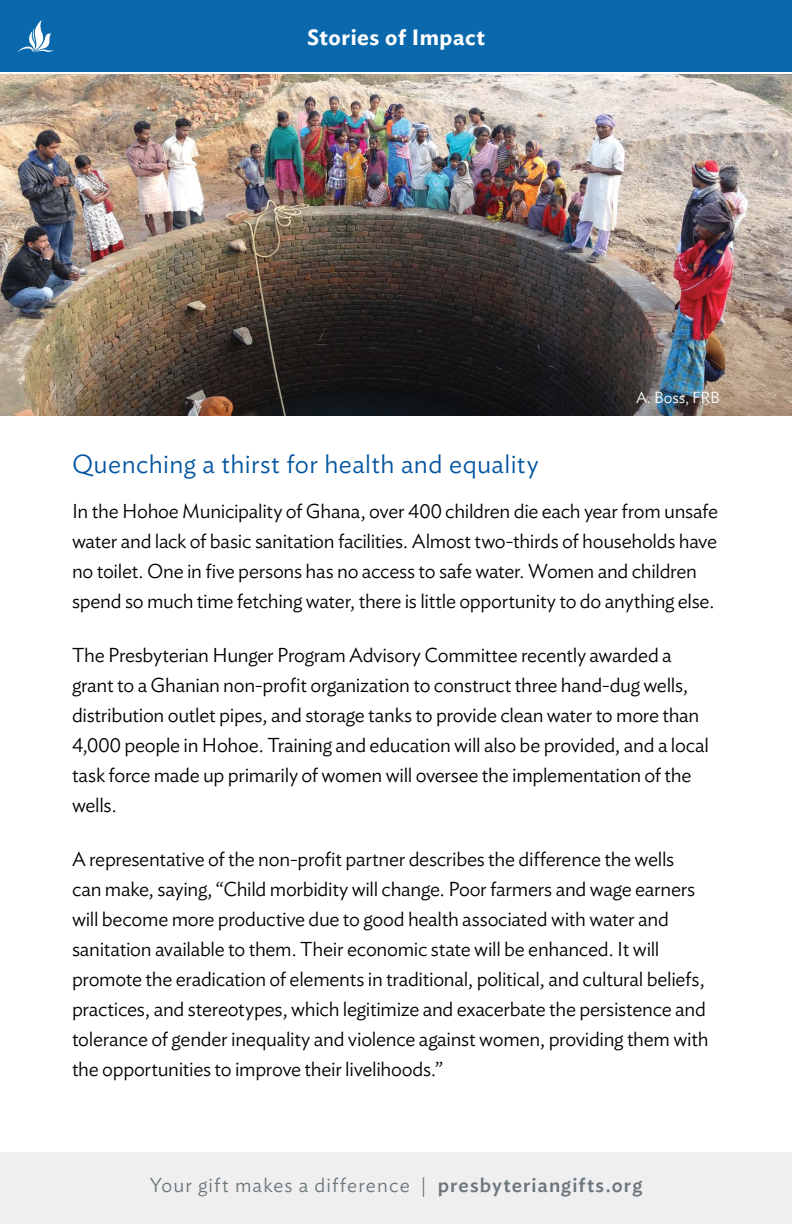
<style>
.page{position:relative;width:792px;height:1224px;background:#fff}
.page>*{position:absolute;margin:0;border:0;box-sizing:border-box;transform-origin:0 0}
.t1{font:300 26px "Ideal Sans";letter-spacing:.015em;color:#0054a0}
.t2{font:600 22px "Ideal Sans";color:#fff}
.t3{font:300 20px/30px "Ideal Sans";letter-spacing:-.015em;color:#000}
.t4{font:300 20px "Ideal Sans";letter-spacing:.055em;color:#6b767c}
.t5{font:300 16px "Ideal Sans";color:#fff}
.s1{font-weight:500}
</style>
<div class="page">
<img style="left:0;top:74px;width:792px;height:342px">
<div style="left:0;top:0;width:792px;height:72px;background:#0a69ad"></div>
<div style="left:0;top:1152px;width:792px;height:72px;background:#f0eff0"></div>
<svg style="left:18px;top:20px;width:35px;height:32px"></svg>
<p class="t2" style="left:307px;top:20px;width:179px">Stories of I mpact</p>
<p class="t5" style="left:636px;top:385px;width:85px">A. Boss, FRB</p>
<h1 class="t1" style="left:72px;top:444px;width:468px">Quenching a thirst for health and equality</h1>
<p class="t3" style="left:72px;top:494px;width:648px">In the Hohoe Municipality of Ghana, over 400 children die each year from unsafe water and lack of basic sanitation facilities. Almost two-thirds of households have no toilet. One in five persons has no access to safe water. Women and children spend so much time fetching water, there is little opportunity to do anything else.</p>
<p class="t3" style="left:72px;top:639px;width:639px">The Presbyterian Hunger Program Advisory Committee recently awarded a grant to a Ghanian non-profit organization to construct three hand-dug wells, distribution outlet pipes, and storage tanks to provide clean water to more than 4,000 people in Hohoe. Training and education will also be provided, and a local task force made up primarily of women will oversee the implementation of the wells.</p>
<p class="t3" style="left:72px;top:843px;width:638px">A representative of the non-profit partner describes the difference the wells can make, saying, “Child morbidity will change. Poor farmers and wage earners will become more productive due to good health associated with water and sanitation available to them. Their economic state will be enhanced. It will promote the eradication of elements in traditional, political, and cultural beliefs, practices, and stereotypes, which legitimize and exacerbate the persistence and tolerance of gender inequality and violence against women, providing them with the opportunities to improve their livelihoods.”</p>
<p class="t4" style="left:150px;top:1170px;width:494px">Your gift makes a difference | <span class="s1">presbyteriangifts.org</span></p>
</div>
